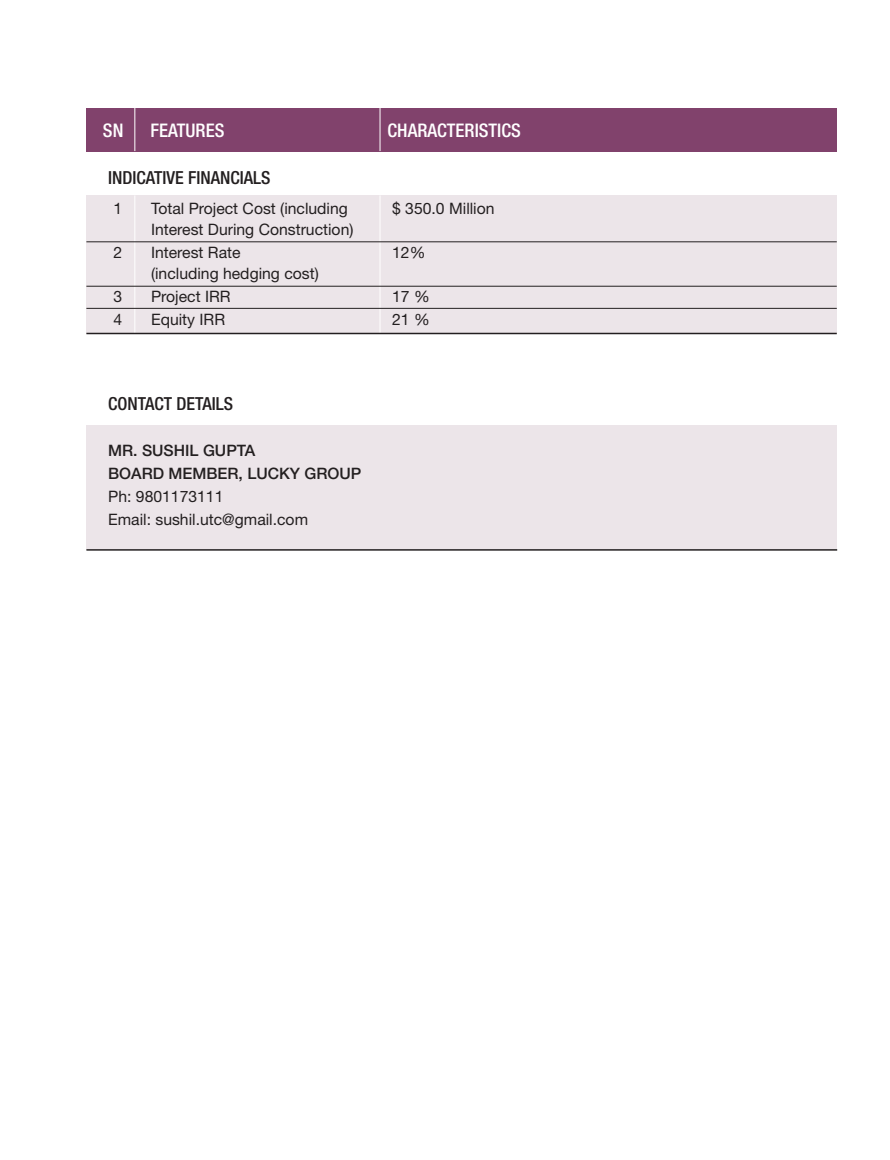
<style>
.page{position:relative;width:890px;height:1160px;background:#fff}
.page>*{position:absolute;margin:0;border:0;box-sizing:border-box;transform-origin:0 0}
.table_head{font:500 condensed 18.75px "Helvetica Neue";color:#fff}
.table_sub_head{font:500 condensed 18px "Helvetica Neue";color:#231f20}
.table_bullet_sub{font:15.75px/21px "Helvetica Neue";color:#231f20}
.table_body_left{font:15.75px "Helvetica Neue";color:#231f20}
.table_body_left-2{font:500 15.75px "Helvetica Neue";color:#231f20}
.table_body{font:15.75px "Helvetica Neue";color:#231f20}
</style>
<div class="page">
<div style="left:86px;top:195px;width:751px;height:139px;background:#ece5e9"></div>
<hr style="left:134px;top:195px;width:1px;height:139px;background:#fff">
<hr style="left:380px;top:195px;width:1px;height:139px;background:#fff">
<hr style="left:86px;top:286px;width:751px;height:1px;background:#231f20">
<hr style="left:86px;top:308px;width:751px;height:1px;background:#231f20">
<hr style="left:86px;top:333px;width:751px;height:1px;background:#231f20">
<hr style="left:86px;top:242px;width:751px;height:1px;background:#231f20">
<div style="left:86px;top:108px;width:751px;height:43px;background:#81426c"></div>
<hr style="left:134px;top:108px;width:1px;height:43px;background:#fff">
<hr style="left:380px;top:108px;width:1px;height:43px;background:#fff">
<div style="left:86px;top:426px;width:751px;height:124px;background:#ece5e9"></div>
<hr style="left:86px;top:549px;width:751px;height:2px;background:#231f20">
<p class="table_head" style="left:103px;top:119px;width:22px">SN</p>
<p class="table_head" style="left:150px;top:119px;width:75px">FEATURES</p>
<p class="table_head" style="left:387px;top:119px;width:135px">CHARACTERISTICS</p>
<p class="table_sub_head" style="left:108px;top:166px;width:164px">INDICATIVE FINANCIALS</p>
<p class="table_bullet_sub" style="left:114px;top:197px;width:10px">1</p>
<p class="table_bullet_sub" style="left:151px;top:197px;width:204px">Total Project Cost (including<br>Interest During Construction)</p>
<p class="table_bullet_sub" style="left:114px;top:241px;width:10px">2</p>
<p class="table_bullet_sub" style="left:151px;top:241px;width:169px">Interest Rate<br>(including hedging cost)</p>
<p class="table_bullet_sub" style="left:114px;top:286px;width:10px">3</p>
<p class="table_bullet_sub" style="left:151px;top:286px;width:81px">Project IRR</p>
<p class="table_bullet_sub" style="left:114px;top:309px;width:10px">4</p>
<p class="table_bullet_sub" style="left:151px;top:309px;width:76px">Equity IRR</p>
<p class="table_sub_head" style="left:108px;top:392px;width:127px">CONTACT DETAILS</p>
<p class="table_body_left-2" style="left:108px;top:441px;width:149px">MR. SUSHIL GUPTA</p>
<p class="table_body_left-2" style="left:108px;top:464px;width:255px">BOARD MEMBER, LUCKY GROUP</p>
<p class="table_body_left" style="left:108px;top:487px;width:117px">Ph: 9801173111</p>
<p class="table_body_left" style="left:108px;top:510px;width:201px">Email: sushil.utc@gmail.com</p>
<p class="table_body" style="left:392px;top:199px;width:104px">$ 350.0 Million</p>
<p class="table_body" style="left:392px;top:243px;width:35px">12%</p>
<p class="table_body" style="left:392px;top:287px;width:39px">17 %</p>
<p class="table_body" style="left:392px;top:310px;width:39px">21 %</p>
</div>
